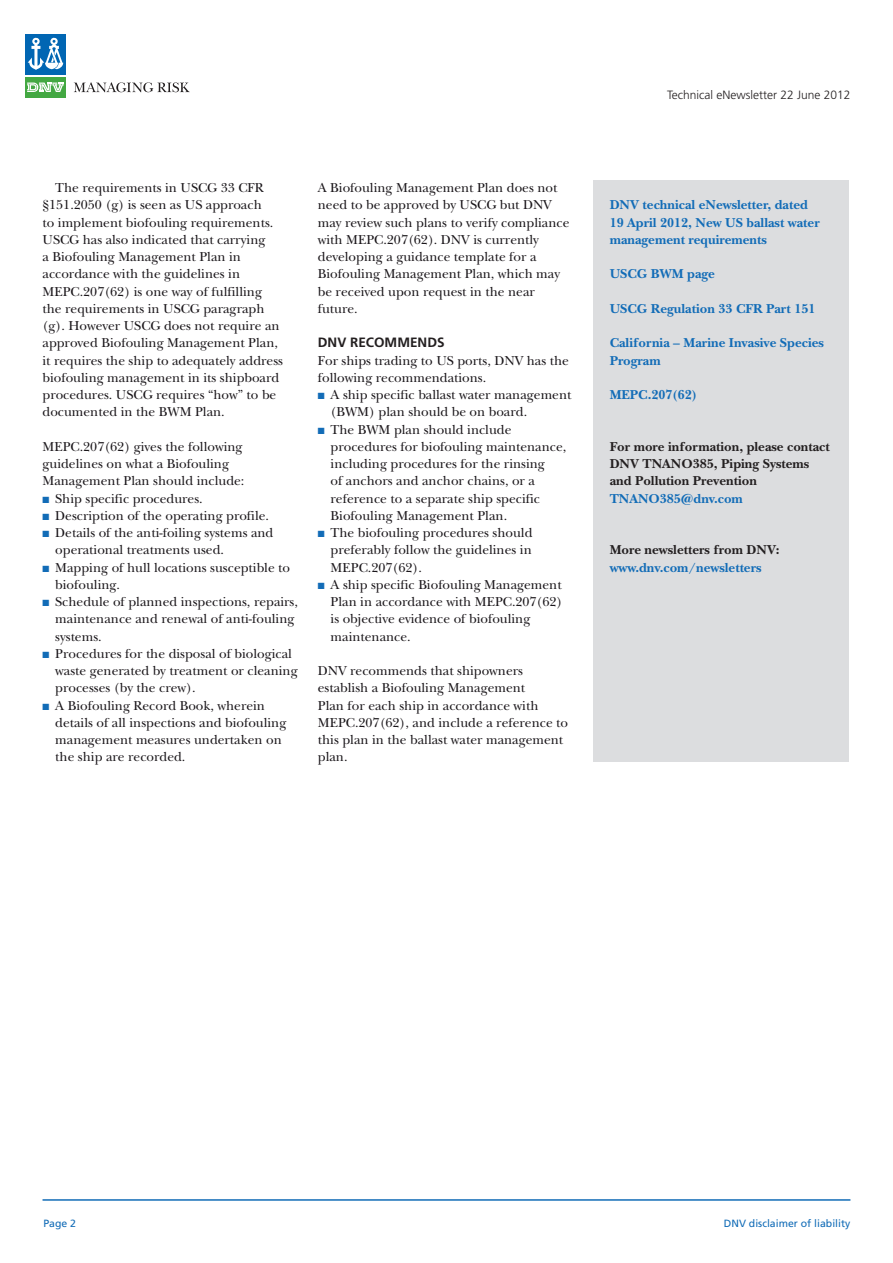
<style>
.page{position:relative;width:893px;height:1263px;background:#fff}
.page>*{position:absolute;margin:0;border:0;box-sizing:border-box;transform-origin:0 0}
.body_bullet{font:13.5px/17.2px "New Baskerville";color:#1a161a}
.Body_ui{font:13.5px/17.2px "New Baskerville";color:#1a161a}
.Body{font:13.5px/17.2px "New Baskerville";color:#1a161a}
.body_bullet_space{font:13.5px/17.2px "New Baskerville";color:#1a161a}
.Infotekst{font:700 13.5px/17.2px "New Baskerville";color:#126cb7}
.Infotekst-2{font:700 13.5px "New Baskerville";color:#231f20}
.Mellomtittel{font:700 13.5px "Frutiger";color:#231f20}
.Month{font:300 12px "Frutiger";color:#231f20}
.body-NB-9pt_ui{font:10.5px "Frutiger";color:#126cb7}
.s1{color:#126cb7}
</style>
<div class="page">
<div style="left:25px;top:77px;width:41px;height:21px;background:#43a842"></div>
<div style="left:25px;top:34px;width:41px;height:41px;background:#0166b3"></div>
<svg style="left:27px;top:83px;width:37px;height:9px"></svg>
<svg style="left:28px;top:38px;width:35px;height:32px"></svg>
<svg style="left:74px;top:82px;width:116px;height:10px"></svg>
<hr style="left:43px;top:1199px;width:807px;height:2px;background:#126cb7">
<div style="left:593px;top:180px;width:255px;height:581px;background:#dcdddf"></div>
<p class="Body" style="left:43px;top:179px;width:242px;text-indent:13px">The requirements in USCG 33 CFR §151.2050 (g) is seen as US approach<br>to implement biofouling requirements.<br>USCG has also indicated that carrying<br>a Biofouling Management Plan in accordance with the guidelines in MEPC.207(62) is one way of fulfilling the requirements in USCG paragraph (g). However USCG does not require an approved Biofouling Management Plan, it requires the ship to adequately address biofouling management in its shipboard procedures. USCG requires “how” to be documented in the BWM Plan.</p>
<p class="Body_ui" style="left:43px;top:438px;width:203px">MEPC.207(62) gives the following guidelines on what a Biofouling<br>Management Plan should include:</p>
<p class="body_bullet" style="left:43px;top:490px;width:162px"><span class="s1">■</span> Ship specific procedures.</p>
<p class="body_bullet" style="left:43px;top:507px;width:228px"><span class="s1">■</span> Description of the operating profile.</p>
<p class="body_bullet" style="left:55px;top:524px;width:220px;text-indent:-13px"><span class="s1">■</span> Details of the anti-foiling systems and operational treatments used.</p>
<p class="body_bullet" style="left:55px;top:559px;width:236px;text-indent:-13px"><span class="s1">■</span> Mapping of hull locations susceptible to biofouling.</p>
<p class="body_bullet" style="left:55px;top:593px;width:244px;text-indent:-13px"><span class="s1">■</span> Schedule of planned inspections, repairs, maintenance and renewal of anti-fouling systems.</p>
<p class="body_bullet" style="left:55px;top:645px;width:244px;text-indent:-13px"><span class="s1">■</span> Procedures for the disposal of biological waste generated by treatment or cleaning processes (by the crew).</p>
<p class="body_bullet_space" style="left:55px;top:697px;width:233px;text-indent:-13px"><span class="s1">■</span> A Biofouling Record Book, wherein details of all inspections and biofouling management measures undertaken on the ship are recorded.</p>
<p class="Body_ui" style="left:318px;top:179px;width:253px">A Biofouling Management Plan does not need to be approved by USCG but DNV may review such plans to verify compliance with MEPC.207(62). DNV is currently developing a guidance template for a Biofouling Management Plan, which may be received upon request in the near future.</p>
<p class="Mellomtittel" style="left:318px;top:335px;width:128px">DNV RECOMMENDS</p>
<p class="Body_ui" style="left:318px;top:352px;width:253px">For ships trading to US ports, DNV has the following recommendations.</p>
<p class="body_bullet" style="left:331px;top:386px;width:242px;text-indent:-13px"><span class="s1">■</span> A ship specific ballast water management (BWM) plan should be on board.</p>
<p class="body_bullet" style="left:331px;top:421px;width:237px;text-indent:-13px"><span class="s1">■</span> The BWM plan should include procedures for biofouling maintenance, including procedures for the rinsing<br>of anchors and anchor chains, or a reference to a separate ship specific Biofouling Management Plan.</p>
<p class="body_bullet" style="left:331px;top:524px;width:203px;text-align:justify;text-indent:-13px"><span class="s1">■</span> The biofouling procedures should preferably follow the guidelines in MEPC.207(62).</p>
<p class="body_bullet_space" style="left:331px;top:576px;width:233px;text-indent:-13px"><span class="s1">■</span> A ship specific Biofouling Management<br>Plan in accordance with MEPC.207(62) is objective evidence of biofouling maintenance.</p>
<p class="Body_ui" style="left:318px;top:662px;width:252px">DNV recommends that shipowners establish a Biofouling Management<br>Plan for each ship in accordance with<br>MEPC.207(62), and include a reference to this plan in the ballast water management plan.</p>
<p class="Month" style="left:667px;top:88px;width:185px">Technical eNewsletter 22 June 2012</p>
<p class="Infotekst" style="left:610px;top:196px;width:212px">DNV technical eNewsletter, dated<br>19 April 2012, New US ballast water management requirements</p>
<p class="Infotekst" style="left:610px;top:265px;width:107px">USCG BWM page</p>
<p class="Infotekst" style="left:610px;top:300px;width:207px">USCG Regulation 33 CFR Part 151</p>
<p class="Infotekst" style="left:610px;top:334px;width:216px">California – Marine Invasive Species<br>Program</p>
<p class="Infotekst" style="left:610px;top:386px;width:89px">MEPC.207(62)</p>
<p class="Infotekst-2" style="left:610px;top:438px;width:222px">For more information, please contact</p>
<p class="Infotekst-2" style="left:610px;top:456px;width:201px">DNV TNANO385, Piping Systems</p>
<p class="Infotekst-2" style="left:610px;top:473px;width:149px">and Pollution Prevention</p>
<p class="Infotekst" style="left:610px;top:490px;width:135px">TNANO385@dnv.com</p>
<p class="Infotekst-2" style="left:610px;top:542px;width:172px">More newsletters from DNV:</p>
<p class="Infotekst" style="left:610px;top:559px;width:153px">www.dnv.com/newsletters</p>
<p class="body-NB-9pt_ui" style="left:43px;top:1217px;width:34px">Page 2</p>
<p class="body-NB-9pt_ui" style="left:724px;top:1217px;width:128px">DNV disclaimer of liability</p>
</div>
